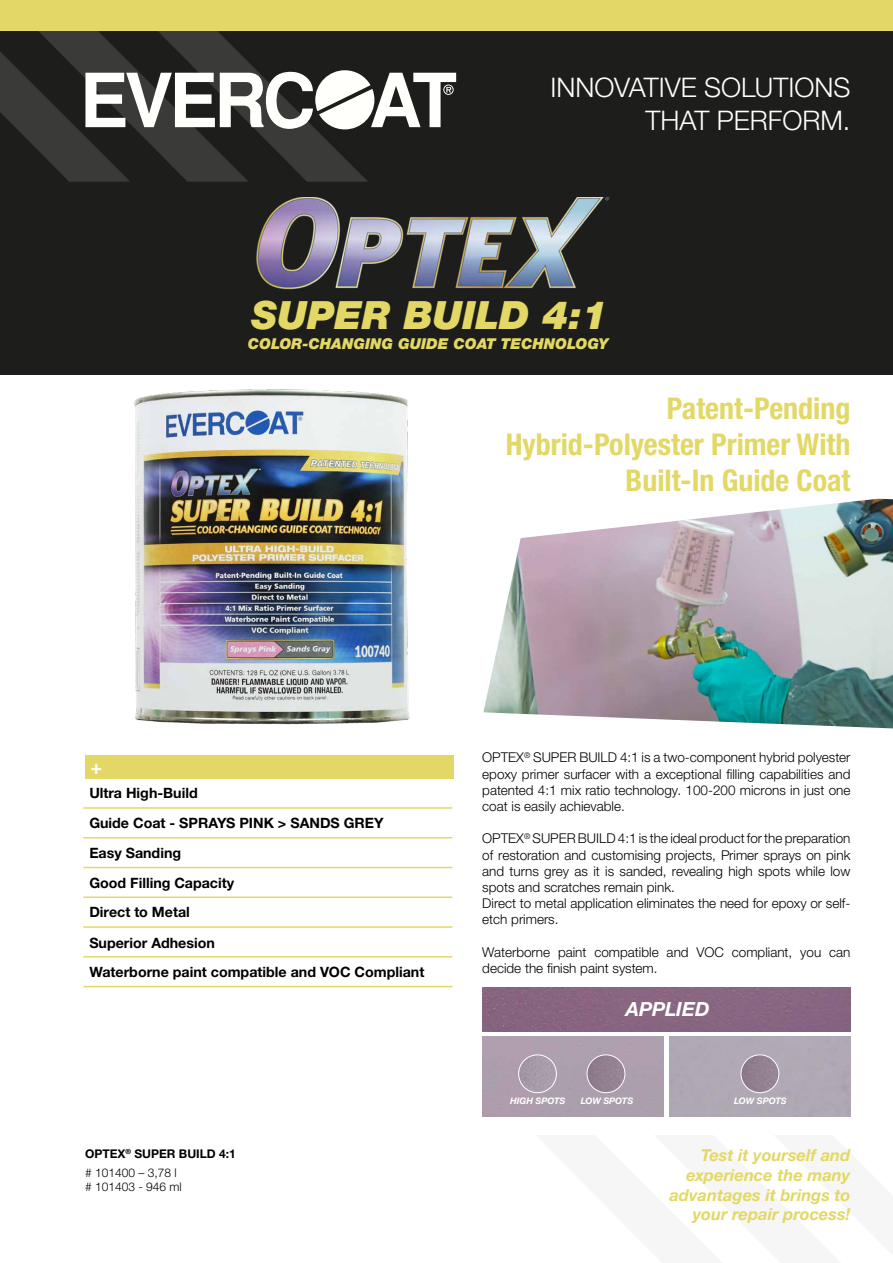
<style>
.page{position:relative;width:893px;height:1263px;background:#fff}
.page>*{position:absolute;margin:0;border:0;box-sizing:border-box;transform-origin:0 0}
.t1{font:italic 900 39px "Helvetica Neue LTW1 G";color:#e3d865}
.t2{font:700 condensed 30px/36px "Helvetica Neue LTW1 G";color:#e3d865;text-align:right}
.t3{font:300 27px/32.4px "Helvetica Neue LTW1 G";color:#fff;text-align:right}
.t4{font:italic 700 19.5px "Helvetica Neue LTW1 G";color:#fff}
.t5{font:700 19.5px "Helvetica Neue LTW1 G";color:#fff}
.t6{font:italic 700 16.5px/19.8px "Helvetica Neue LTW1 G";color:#e3d865;text-align:right}
.t7{font:italic 900 15px "Helvetica Neue LTW1 G";color:#e3d865}
.t8{font:700 14.25px/29.7px "Helvetica Neue LTW1 G";color:#000}
.t9{font:300 13.5px/16.2px "Helvetica Neue LTW1 G";color:#000}
.t10{font:700 12px/18.6px "Helvetica Neue LTW1 G";color:#000}
.t11{font:300 12px "Helvetica Neue LTW1 G";color:#000}
.t12{font:italic 700 9px "Helvetica Neue LTW1 G";color:#fff}
.s1{font-weight:300}
</style>
<div class="page">
<div style="left:0;top:0;width:893px;height:374px;background:#1d1d1b"></div>
<div style="left:85px;top:755px;width:368px;height:23px;background:#e3d865"></div>
<img style="left:483px;top:499px;width:410px;height:229px">
<div style="left:0;top:0;width:893px;height:30px;background:#e3d865"></div>
<img style="left:83px;top:374px;width:374px;height:351px">
<hr style="left:83px;top:807px;width:369px;height:2px;background:#e3d865">
<hr style="left:83px;top:837px;width:369px;height:1px;background:#e3d865">
<hr style="left:83px;top:867px;width:369px;height:1px;background:#e3d865">
<hr style="left:83px;top:896px;width:369px;height:2px;background:#e3d865">
<hr style="left:83px;top:926px;width:369px;height:2px;background:#e3d865">
<hr style="left:83px;top:956px;width:369px;height:1px;background:#e3d865">
<hr style="left:83px;top:986px;width:369px;height:1px;background:#e3d865">
<div style="left:482px;top:987px;width:368px;height:45px;background:#886581"></div>
<div style="left:482px;top:1036px;width:181px;height:81px;background:#ad9fad"></div>
<div style="left:669px;top:1036px;width:181px;height:81px;background:#b1a9b5"></div>
<img style="left:519px;top:1055px;width:37px;height:38px;border-radius:19px">
<div style="left:518px;top:1055px;width:39px;height:38px;border:1px solid #fff;border-radius:50%"></div>
<img style="left:587px;top:1055px;width:38px;height:38px;border-radius:19px">
<div style="left:587px;top:1055px;width:38px;height:38px;border:1px solid #fff;border-radius:50%"></div>
<img style="left:741px;top:1055px;width:38px;height:38px;border-radius:19px">
<div style="left:741px;top:1055px;width:38px;height:38px;border:1px solid #fff;border-radius:50%"></div>
<img style="left:256px;top:197px;width:354px;height:93px">
<svg style="left:0;top:30px;width:456px;height:152px"></svg>
<h3 class="t3" style="left:550px;top:71px;width:302px">INNOVATIVE SOLUTIONS<br>THAT PERFORM.</h3>
<h1 class="t1" style="left:251px;top:292px;width:358px">SUPER BUILD 4:1</h1>
<p class="t7" style="left:248px;top:334px;width:362px">COLOR-CHANGING GUIDE COAT TECHNOLOGY</p>
<h2 class="t2" style="left:506px;top:390px;width:346px">Patent-Pending<br>Hybrid-Polyester Primer With<br>Built-In Guide Coat</h2>
<h3 class="t5" style="left:90px;top:755px;width:13px">+</h3>
<p class="t8" style="left:89px;top:778px;width:296px">Ultra High-Build<br>Guide Coat - SPRAYS PINK &gt; SANDS GREY<br>Easy Sanding<br>Good Filling Capacity<br>Direct to Metal</p>
<p class="t8" style="left:89px;top:929px;width:337px;line-height:28.3px">Superior Adhesion<br>Waterborne paint compatible and VOC Compliant</p>
<p class="t10" style="left:85px;top:1144px;width:152px">OPTEX<sup>®</sup> SUPER BUILD 4:1 <span class="s1"># 101400 – 3,78 l</span></p>
<p class="t11" style="left:85px;top:1179px;width:98px"># 101403 - 946 ml</p>
<p class="t9" style="left:482px;top:749px;width:370px;text-align:justify">OPTEX<sup>®</sup> SUPER BUILD 4:1 is a two-component hybrid polyester epoxy primer surfacer with a exceptional filling capabilities and patented 4:1 mix ratio technology. 100-200 microns in just one coat is easily achievable.</p>
<p class="t9" style="left:482px;top:830px;width:370px">OPTEX<sup>®</sup> SUPER BUILD 4:1 is the ideal product for the preparation of restoration and customising projects, Primer sprays on pink and turns grey as it is sanded, revealing high spots while low spots and scratches remain pink.<br>Direct to metal application eliminates the need for epoxy or self&shy;etch primers.</p>
<p class="t9" style="left:482px;top:944px;width:370px">Waterborne paint compatible and VOC compliant, you can decide the finish paint system.</p>
<h3 class="t4" style="left:626px;top:997px;width:85px">APPLIED</h3>
<p class="t12" style="left:510px;top:1095px;width:57px">HIGH SPOTS</p>
<p class="t12" style="left:581px;top:1095px;width:54px">LOW SPOTS</p>
<p class="t12" style="left:734px;top:1095px;width:54px">LOW SPOTS</p>
<p class="t6" style="left:669px;top:1145px;width:183px">Test it yourself and experience the many advantages it brings to your repair process!</p>
</div>
